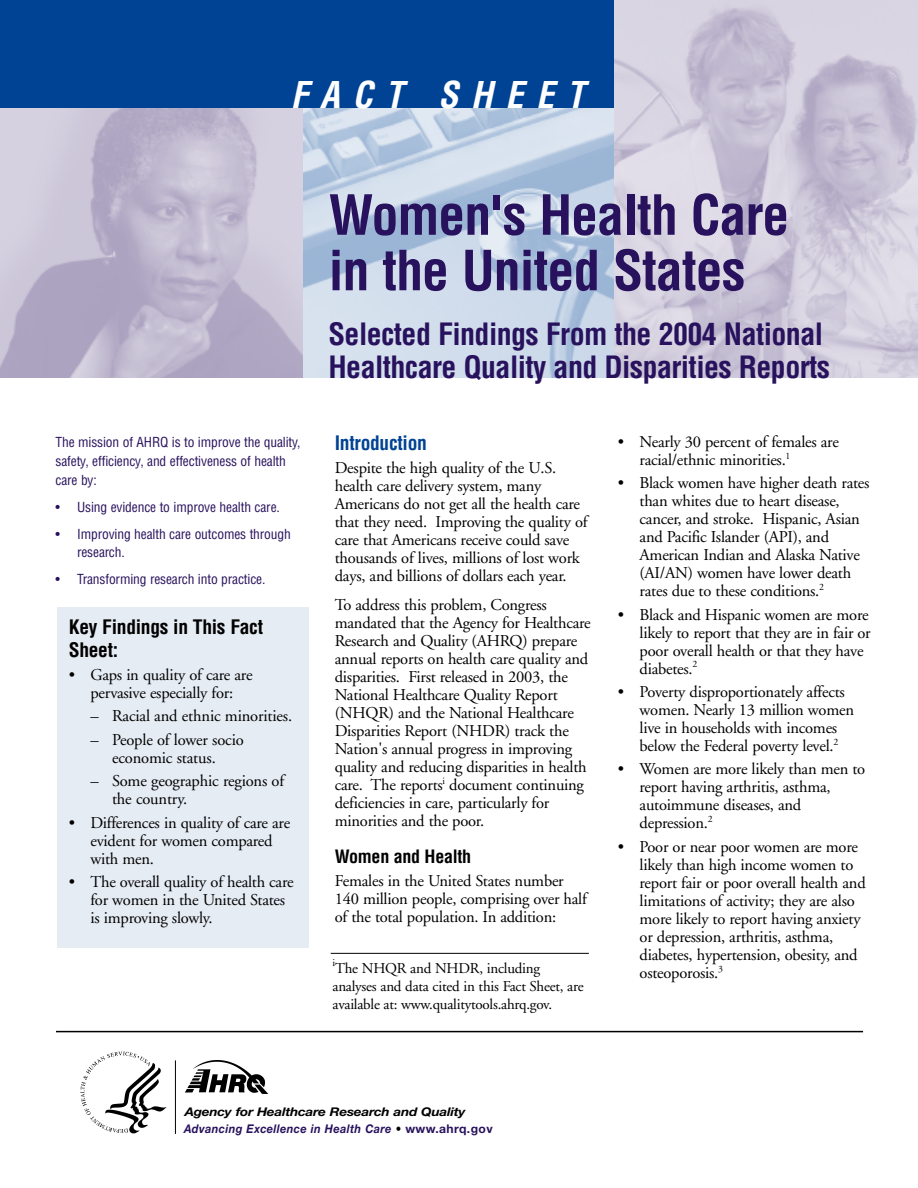
<style>
.page{position:relative;width:918px;height:1188px;background:#fff}
.page>*{position:absolute;margin:0;border:0;box-sizing:border-box;transform-origin:0 0}
.t1{font:700 condensed 54px/55.5px "Helvetica";letter-spacing:-.02em;color:#28125d}
.t2{font:italic 700 condensed 36px "Helvetica";letter-spacing:.35em;color:#fff}
.t3{font:700 condensed 30px/33px "Helvetica";letter-spacing:-.02em;color:#28125d}
.t4{font:700 condensed 19.5px/22.5px "Helvetica";letter-spacing:-.015em;color:#000}
.t5{font:700 condensed 19.5px "Helvetica";letter-spacing:-.015em;color:#004394}
.t6{font:700 condensed 18px "Helvetica";letter-spacing:-.015em;color:#000}
.t7{font:16.5px/18px "Adobe Garamond";letter-spacing:-.015em;color:#000}
.t8{font:15px/18px "Adobe Garamond";letter-spacing:-.015em;color:#000}
.t9{font:condensed 13.5px/18.8px "Helvetica";letter-spacing:-.01em;color:#28125d}
.t10{font:italic 700 12px "Helvetica Neue";letter-spacing:.035em;color:#28125d;scale:.92 1}
.t11{font:italic 700 12px "Helvetica Neue";letter-spacing:-.015em;color:#000;scale:1.14 1}
.s1{color:#000}
.s2{font-style:normal}
</style>
<div class="page">
<img style="left:0;top:108px;width:304px;height:270px">
<img style="left:304px;top:1px;width:310px;height:377px">
<img style="left:614px;top:0;width:304px;height:378px">
<div style="left:0;top:0;width:613px;height:108px;background:#004394"></div>
<img style="left:80px;top:1051px;width:87px;height:83px">
<img style="left:185px;top:1060px;width:84px;height:34px">
<hr style="left:175px;top:1060px;width:1px;height:74px;background:#000">
<hr style="left:56px;top:1031px;width:807px;height:1px;background:#000">
<hr style="left:331px;top:953px;width:258px;height:1px;background:#000">
<div style="left:57px;top:608px;width:251px;height:340px;background:#e6ecf4"></div>
<h2 class="t2" style="left:291px;top:74px;width:296px">FACT SHEET</h2>
<p class="t9" style="left:56px;top:433px;width:247px">The mission of AHRQ is to improve the quality, safety, efficiency, and effectiveness of health care by:</p>
<p class="t9" style="left:56px;top:498px;width:226px">• Using evidence to improve health care.</p>
<p class="t9" style="left:77px;top:525px;width:215px;text-indent:-22px">• Improving health care outcomes through research.</p>
<p class="t9" style="left:56px;top:570px;width:212px">• Transforming research into practice.</p>
<p class="t4" style="left:69px;top:616px;width:196px">Key Findings in This Fact<br>Sheet:</p>
<p class="t7" style="left:69px;top:667px;width:185px;text-align:center">• Gaps in quality of care are pervasive especially for:</p>
<p class="t7" style="left:90px;top:709px;width:203px">– Racial and ethnic minorities.</p>
<p class="t7" style="left:90px;top:732px;width:155px;text-align:center">– People of lower socio economic status.</p>
<p class="t7" style="left:112px;top:773px;width:174px;text-indent:-22px">– Some geographic regions of the country.</p>
<p class="t7" style="left:90px;top:815px;width:201px;text-indent:-22px">• Differences in quality of care are evident for women compared with men.</p>
<p class="t7" style="left:90px;top:874px;width:205px;text-indent:-22px">• The overall quality of health care for women in the United States is improving slowly.</p>
<h1 class="t1" style="left:329px;top:188px;width:462px">Women's Health Care in the United States</h1>
<h3 class="t3" style="left:329px;top:318px;width:503px">Selected Findings From the 2004 National<br>Healthcare Quality and Disparities Reports</h3>
<p class="t5" style="left:335px;top:431px;width:94px">Introduction</p>
<p class="t7" style="left:335px;top:460px;width:254px">Despite the high quality of the U.S. health care delivery system, many Americans do not get all the health care that they need. Improving the quality of care that Americans receive could save thousands of lives, millions of lost work days, and billions of dollars each year.</p>
<p class="t7" style="left:335px;top:597px;width:257px">To address this problem, Congress mandated that the Agency for Healthcare Research and Quality (AHRQ) prepare annual reports on health care quality and disparities. First released in 2003, the National Healthcare Quality Report (NHQR) and the National Healthcare Disparities Report (NHDR) track the Nation's annual progress in improving quality and reducing disparities in health care. The reports<sup>i</sup> document continuing deficiencies in care, particularly for minorities and the poor.</p>
<p class="t6" style="left:335px;top:846px;width:138px">Women and Health</p>
<p class="t7" style="left:335px;top:874px;width:254px">Females in the United States number<br>140 million people, comprising over half of the total population. In addition:</p>
<p class="t8" style="left:333px;top:960px;width:253px"><sup>i</sup>The NHQR and NHDR, including analyses and data cited in this Fact Sheet, are available at: www.qualitytools.ahrq.gov.</p>
<p class="t7" style="left:640px;top:434px;width:201px;text-indent:-22px">• Nearly 30 percent of females are racial/ethnic minorities.<sup>1</sup></p>
<p class="t7" style="left:640px;top:475px;width:232px;text-indent:-22px">• Black women have higher death rates than whites due to heart disease, cancer, and stroke. Hispanic, Asian and Pacific Islander (API), and American Indian and Alaska Native (AI/AN) women have lower death rates due to these conditions.<sup>2</sup></p>
<p class="t7" style="left:640px;top:607px;width:233px;text-indent:-22px">• Black and Hispanic women are more likely to report that they are in fair or poor overall health or that they have diabetes.<sup>2</sup></p>
<p class="t7" style="left:640px;top:684px;width:216px;text-indent:-22px">• Poverty disproportionately affects women. Nearly 13 million women live in households with incomes below the Federal poverty level.<sup>2</sup></p>
<p class="t7" style="left:640px;top:762px;width:227px;text-indent:-22px">• Women are more likely than men to report having arthritis, asthma, autoimmune diseases, and depression.<sup>2</sup></p>
<p class="t7" style="left:640px;top:839px;width:228px;text-indent:-22px">• Poor or near poor women are more likely than high income women to report fair or poor overall health and limitations of activity; they are also more likely to report having anxiety or depression, arthritis, asthma, diabetes, hypertension, obesity, and osteoporosis.<sup>3</sup></p>
<p class="t11" style="left:185px;top:1107px;width:248px">Agency for Healthcare Research and Quality</p>
<p class="t10" style="left:184px;top:1125px;width:337px">Advancing Excellence in Health Care <span class="s1">•</span> <span class="s2">www.ahrq.gov</span></p>
</div>
